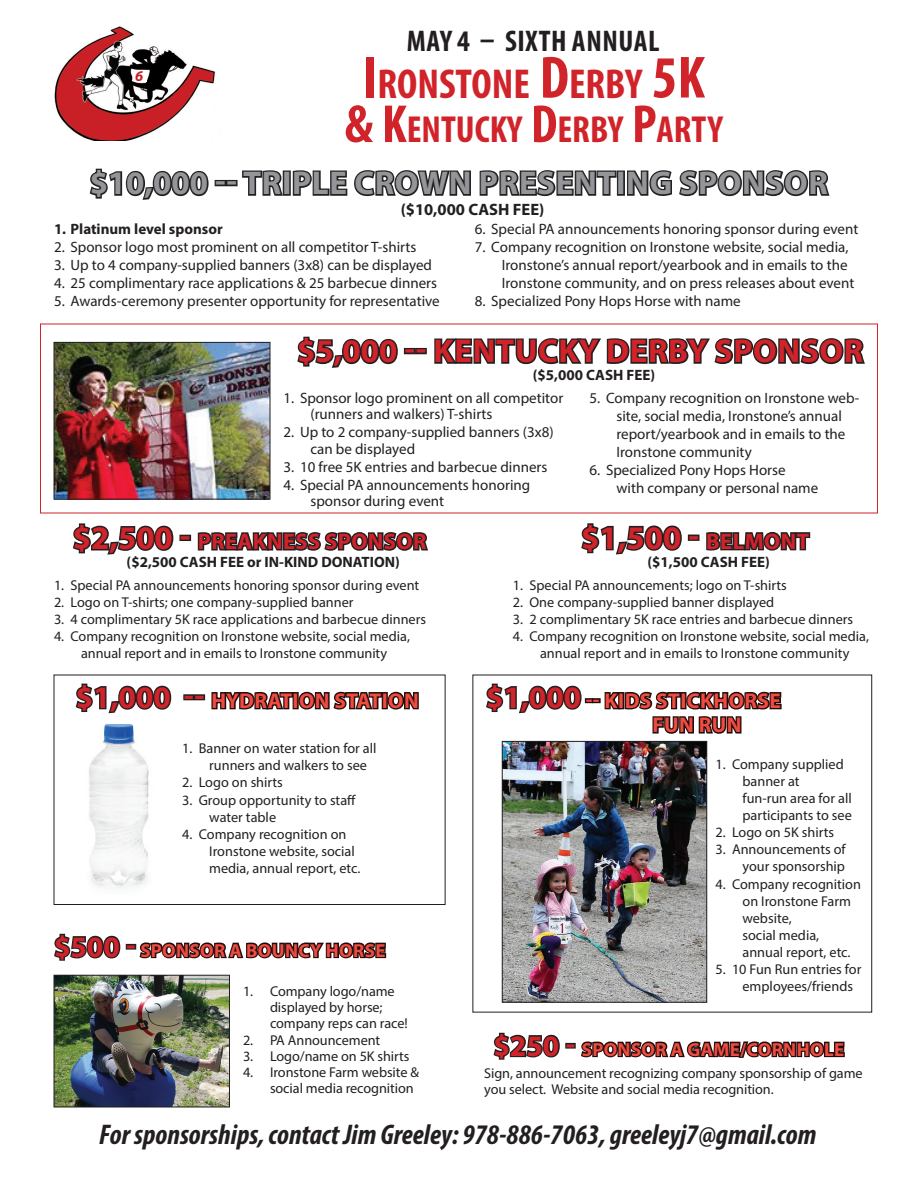
<style>
.page{position:relative;width:918px;height:1188px;background:#fff}
.page>*{position:absolute;margin:0;border:0;box-sizing:border-box;transform-origin:0 0}
.t1{font:700 condensed 42px "Myriad Pro";color:#d1232a}
.t2{font:700 condensed 37.8px "Myriad Pro";color:#d1232a}
.t3{font:700 33px "Myriad Pro";letter-spacing:.005em;color:#d1232a}
.t4{font:700 33px "Myriad Pro";letter-spacing:.02em;color:#939598}
.t5{font:700 condensed 30px "Myriad Pro";letter-spacing:.02em;color:#231f20}
.t6{font:italic 700 condensed 28.5px "Myriad Pro";color:#231f20}
.t7{font:700 22.5px "Myriad Pro";letter-spacing:.02em;color:#d1232a}
.t8{font:700 21.3px/24.3px "Myriad Pro";letter-spacing:.02em;color:#ef4c41}
.t9{font:700 18.9px "Myriad Pro";letter-spacing:.02em;color:#ef4c41}
.t10{font:700 16.5px "Myriad Pro";color:#231f20}
.t11{font:15px/18px "Myriad Pro";color:#231f20}
.t12{font:700 15px "Myriad Pro";color:#231f20}
.t13{font:italic 700 15px "Myriad Pro";color:#c82026}
.t14{font:14.25px/17.1px "Myriad Pro";color:#231f20}
.s1{font-size:60px}
.s2{font-size:54px}
.s3{font-size:33px}
.s4{font-size:31.35px;color:#d1232a}
.s5{font-size:22.5px}
.s6{font-size:29.7px;color:#d1232a}
</style>
<div class="page">
<img style="left:504px;top:743px;width:201px;height:258px">
<div style="left:502px;top:741px;width:205px;height:262px;border:1px solid #231f20"></div>
<svg style="left:486px;top:683px;width:96px;height:31px"></svg>
<div style="left:585px;top:698px;width:8px;height:5px;border:3px solid #230b0a"></div>
<div style="left:592px;top:698px;width:9px;height:5px;border:3px solid #230b0a"></div>
<svg style="left:603px;top:691px;width:179px;height:52px"></svg>
<svg style="left:75px;top:683px;width:97px;height:31px"></svg>
<div style="left:183px;top:694px;width:11px;height:6px;border:3px solid #231f20"></div>
<div style="left:194px;top:694px;width:11px;height:6px;border:3px solid #231f20"></div>
<svg style="left:210px;top:674px;width:210px;height:36px"></svg>
<img style="left:54px;top:26px;width:161px;height:115px">
<svg style="left:89px;top:168px;width:120px;height:32px"></svg>
<div style="left:215px;top:180px;width:11px;height:6px;border:3px solid #231f20"></div>
<div style="left:226px;top:180px;width:12px;height:6px;border:3px solid #231f20"></div>
<svg style="left:242px;top:170px;width:229px;height:27px"></svg>
<svg style="left:479px;top:170px;width:139px;height:27px"></svg>
<div style="left:617px;top:171px;width:8px;height:25px;border:3px solid #231f20"></div>
<svg style="left:627px;top:170px;width:203px;height:27px"></svg>
<svg style="left:297px;top:336px;width:101px;height:32px"></svg>
<div style="left:404px;top:348px;width:12px;height:6px;border:3px solid #231f20"></div>
<div style="left:415px;top:348px;width:12px;height:6px;border:3px solid #231f20"></div>
<svg style="left:434px;top:338px;width:431px;height:27px"></svg>
<svg style="left:73px;top:523px;width:101px;height:32px"></svg>
<div style="left:179px;top:535px;width:12px;height:6px;border:3px solid #231f20"></div>
<svg style="left:196px;top:513px;width:235px;height:38px"></svg>
<svg style="left:581px;top:523px;width:101px;height:32px"></svg>
<div style="left:688px;top:535px;width:12px;height:6px;border:3px solid #231f20"></div>
<svg style="left:704px;top:513px;width:108px;height:38px"></svg>
<svg style="left:54px;top:933px;width:67px;height:28px"></svg>
<div style="left:126px;top:944px;width:10px;height:6px;border:3px solid #231f20"></div>
<svg style="left:139px;top:942px;width:248px;height:17px"></svg>
<svg style="left:493px;top:1032px;width:67px;height:28px"></svg>
<div style="left:565px;top:1043px;width:11px;height:6px;border:3px solid #231f20"></div>
<svg style="left:581px;top:1041px;width:264px;height:17px"></svg>
<img style="left:89px;top:724px;width:60px;height:165px">
<img style="left:56px;top:344px;width:212px;height:154px">
<div style="left:54px;top:342px;width:216px;height:158px;border:1px solid #231f20"></div>
<div style="left:135px;top:70px;width:11px;height:12px;background:#fff"></div>
<img style="left:56px;top:977px;width:172px;height:128px">
<div style="left:54px;top:975px;width:176px;height:132px;border:1px solid #231f20"></div>
<div style="left:54px;top:675px;width:392px;height:230px;border:1px solid #231f20"></div>
<h3 class="t5" style="left:407px;top:22px;width:254px">MAY 4 – SIXTH ANNUAL</h3>
<h1 class="t1" style="left:363px;top:57px;width:344px"><span class="s1">I</span>RONSTONE <span class="s1">D</span>ERBY <span class="s1">5K</span></h1>
<h2 class="t2" style="left:345px;top:106px;width:380px"><span class="s2">&amp; K</span>ENTUCKY <span class="s2">D</span>ERBY <span class="s2">P</span>ARTY</h2>
<h3 class="t4" style="left:90px;top:162px;width:287px">$10,000 -- TRI PLE CRO</h3>
<h3 class="t4" style="left:419px;top:162px;width:411px">WN PRESENTING SPONSOR</h3>
<p class="t10" style="left:401px;top:199px;width:79px">($10,000 CASH</p>
<p class="t10" style="left:513px;top:199px;width:33px">FEE )</p>
<p class="t13" style="left:135px;top:66px;width:10px">6</p>
<p class="t12" style="left:54px;top:219px;width:170px">1. PLATINUM LEVEL SPONSOR</p>
<p class="t11" style="left:54px;top:237px;width:364px">2. Sponsor logo most prominent on all competitor T-shirts</p>
<p class="t11" style="left:54px;top:255px;width:380px">3. Up to 4 company-supplied banners (3x8) can be displayed</p>
<p class="t11" style="left:54px;top:273px;width:385px">4. 25 complimentary race applications &amp; 25 barbecue dinners</p>
<p class="t11" style="left:54px;top:291px;width:387px">5. Awards-ceremony presenter opportunity for representative</p>
<p class="t11" style="left:475px;top:219px;width:385px">6. Special PA announcements honoring sponsor during event</p>
<p class="t11" style="left:502px;top:237px;width:354px;text-indent:-27px">7. Company recognition on Ironstone website, social media,<br>Ironstone’s annual report/yearbook and in emails to the<br>Ironstone community, and on press releases about event</p>
<p class="t11" style="left:475px;top:291px;width:267px">8. Specialized Pony Hops Horse with name</p>
<h3 class="t3" style="left:297px;top:330px;width:179px">$5,000 -- KENTUC</h3>
<h3 class="t3" style="left:558px;top:330px;width:218px">KY DERBY SPONSOR</h3>
<p class="t12" style="left:533px;top:365px;width:64px">($5,000 CASH</p>
<p class="t12" style="left:627px;top:365px;width:30px">FEE )</p>
<p class="t11" style="left:311px;top:389px;width:254px;line-height:16.5px;text-indent:-27px">1. Sponsor logo prominent on all competitor (runners and walkers) T-shirts</p>
<p class="t11" style="left:311px;top:424px;width:245px;line-height:16.5px;text-indent:-27px">2. Up to 2 company-supplied banners (3x8) can be displayed</p>
<p class="t11" style="left:284px;top:457px;width:265px">3. 10 free 5K entries and barbecue dinners</p>
<p class="t11" style="left:311px;top:476px;width:221px;line-height:16.5px;text-indent:-27px">4. Special PA announcements honoring sponsor during event</p>
<p class="t11" style="left:617px;top:388px;width:245px;text-indent:-27px">5. Company recognition on Ironstone web&shy;site, social media, Ironstone’s annual report/yearbook and in emails to the Ironstone community</p>
<p class="t11" style="left:617px;top:460px;width:203px;text-indent:-27px">6. Specialized Pony Hops Horse<br>with company or personal name</p>
<h3 class="t7" style="left:73px;top:527px;width:355px"><span class="s3">$2,500 -</span> PREAKNESS SPONSOR</h3>
<p class="t12" style="left:127px;top:552px;width:64px">($2,500 CASH</p>
<p class="t12" style="left:220px;top:552px;width:9px">FEE</p>
<p class="t12" style="left:247px;top:552px;width:55px">OR IN-KIND</p>
<p class="t12" style="left:321px;top:552px;width:10px">DONATION</p>
<p class="t12" style="left:395px;top:552px;width:6px">)</p>
<p class="t14" style="left:54px;top:576px;width:367px">1. Special PA announcements honoring sponsor during event</p>
<p class="t14" style="left:54px;top:593px;width:301px">2. Logo on T-shirts; one company-supplied banner</p>
<p class="t14" style="left:54px;top:610px;width:374px">3. 4 complimentary 5K race applications and barbecue dinners</p>
<p class="t14" style="left:54px;top:627px;width:357px;text-align:center">4. Company recognition on Ironstone website, social media, annual report and in emails to Ironstone community</p>
<h3 class="t8" style="left:76px;top:688px;width:345px"><span class="s4">$1,000 --</span> HYDRATION STATION</h3>
<h3 class="t3" style="left:581px;top:516px;width:229px">$1,500 - <span class="s5">BELMONT</span></h3>
<p class="t12" style="left:648px;top:552px;width:64px">($1,500 CASH</p>
<p class="t12" style="left:741px;top:552px;width:30px">FEE )</p>
<p class="t14" style="left:513px;top:576px;width:275px">1. Special PA announcements; logo on T-shirts</p>
<p class="t14" style="left:513px;top:593px;width:263px">2. One company-supplied banner displayed</p>
<p class="t14" style="left:513px;top:610px;width:342px">3. 2 complimentary 5K race entries and barbecue dinners</p>
<p class="t14" style="left:513px;top:627px;width:357px;text-align:center">4. Company recognition on Ironstone website, social media, annual report and in emails to Ironstone community</p>
<h3 class="t8" style="left:653px;top:688px;width:130px;text-indent:-167px"><span class="s4">$1,000</span> -- KIDS STICKHORSE<br>FUN RUN</h3>
<p class="t14" style="left:209px;top:740px;width:169px;text-indent:-27px">1. Banner on water station for all runners and walkers to see</p>
<p class="t14" style="left:182px;top:774px;width:102px">2. Logo on shirts</p>
<p class="t14" style="left:209px;top:791px;width:148px;text-indent:-27px">3. Group opportunity to staff water table</p>
<p class="t14" style="left:209px;top:825px;width:153px;text-indent:-27px">4. Company recognition on<br>Ironstone website, social media, annual report, etc.</p>
<p class="t14" style="left:743px;top:755px;width:111px;text-indent:-27px">1. Company supplied banner at<br>fun-run area for all participants to see</p>
<p class="t14" style="left:716px;top:824px;width:120px">2. Logo on 5K shirts</p>
<p class="t14" style="left:716px;top:841px;width:132px;text-align:right">3. Announcements of your sponsorship</p>
<p class="t14" style="left:743px;top:875px;width:120px;text-indent:-27px">4. Company recognition on Ironstone Farm website,<br>social media, annual report, etc.</p>
<p class="t14" style="left:743px;top:960px;width:120px;text-indent:-27px">5. 10 Fun Run entries for employees/friends</p>
<h3 class="t9" style="left:54px;top:938px;width:333px"><span class="s6">$500 -</span> SPONSOR A BOUNCY HORSE</h3>
<p class="t14" style="left:270px;top:983px;width:139px;line-height:16.2px;text-indent:-27px">1. Company logo/name displayed by horse; company reps can race!</p>
<p class="t14" style="left:243px;top:1031px;width:139px">2. PA Announcement</p>
<p class="t14" style="left:243px;top:1047px;width:168px">3. Logo/name on 5K shirts</p>
<p class="t14" style="left:270px;top:1064px;width:151px;line-height:16.2px;text-indent:-27px">4. Ironstone Farm website &amp; social media recognition</p>
<p class="t14" style="left:484px;top:1064px;width:380px;line-height:16.2px">Sign, announcement recognizing company sponsorship of game you select. Website and social media recognition.</p>
<h3 class="t6" style="left:99px;top:1117px;width:719px">For sponsorships, contact Jim Greeley: 978-886-7063, greeleyj7@gmail.com</h3>
<h3 class="t9" style="left:494px;top:1037px;width:352px"><span class="s6">$250 -</span> SPONSOR A GAME/CORNHOLE</h3>
</div>
